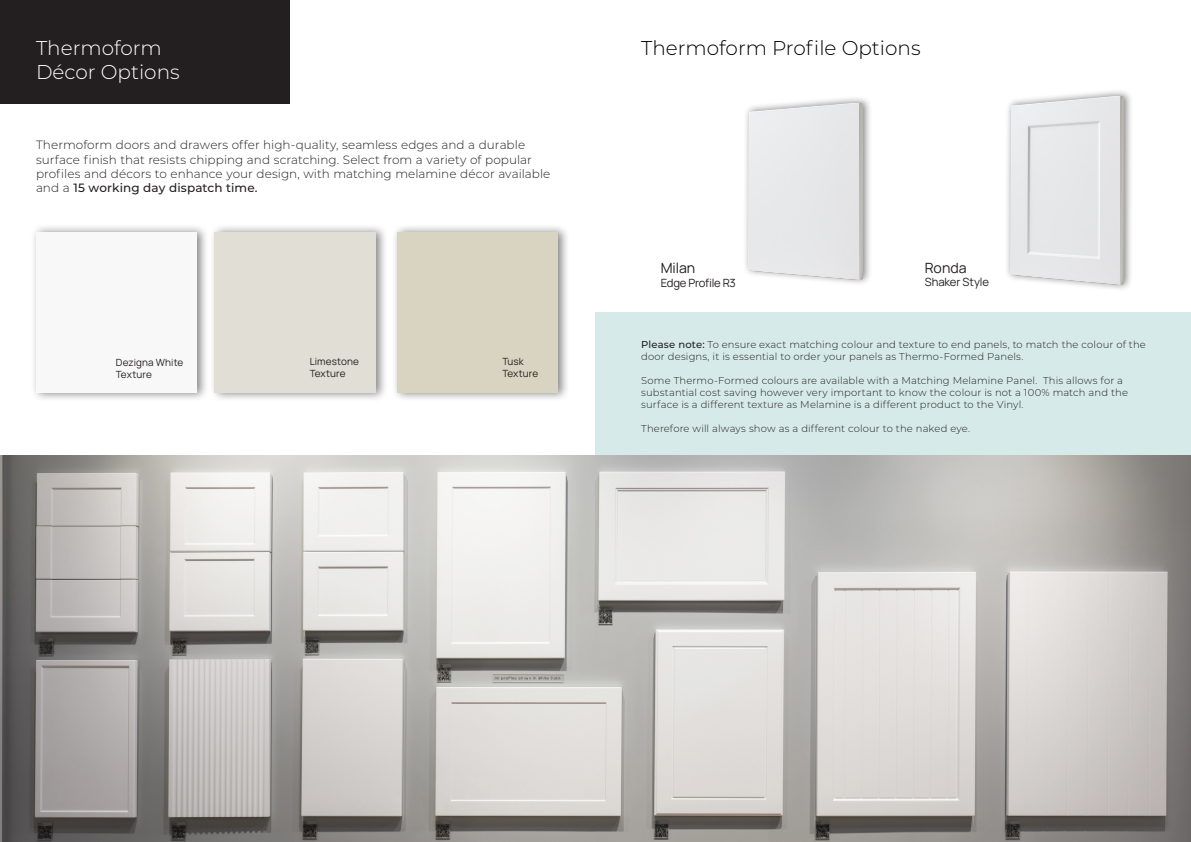
<style>
.page{position:relative;width:1191px;height:842px;background:#fff}
.page>*{position:absolute;margin:0;border:0;box-sizing:border-box;transform-origin:0 0}
.t1{font:300 20px "Montserrat";color:#000}
.t2{font:300 20px/24px "Montserrat";color:#fff}
.t3{font:14.1px "Manrope";letter-spacing:.005em;color:#231f20}
.t4{font:300 12px/14.4px "Montserrat";letter-spacing:.005em;color:#231f20}
.t5{font:11.3px "Manrope";letter-spacing:-.015em;color:#231f20}
.t6{font:300 10px/12px "Montserrat";letter-spacing:.015em;color:#231f20}
.t7{font:9.9px/11.9px "Manrope";letter-spacing:.01em;color:#231f20}
.s1{font-weight:500}
</style>
<div class="page">
<div style="left:31px;top:223px;width:178px;height:178px;background:#231f20;opacity:.55"></div>
<img style="left:36px;top:232px;width:160px;height:161px">
<div style="left:392px;top:223px;width:178px;height:178px;background:#231f20;opacity:.55"></div>
<div style="left:397px;top:232px;width:160px;height:161px;background:#d9d4c1"></div>
<div style="left:209px;top:223px;width:179px;height:178px;background:#231f20;opacity:.55"></div>
<div style="left:214px;top:232px;width:161px;height:161px;background:#e1ded5"></div>
<div style="left:743px;top:96px;width:129px;height:190px;background:#231f20;opacity:.55"></div>
<img style="left:748px;top:103px;width:114px;height:183px">
<div style="left:1005px;top:89px;width:128px;height:202px;background:#231f20;opacity:.55"></div>
<img style="left:1010px;top:96px;width:113px;height:191px">
<div style="left:0;top:0;width:289px;height:103px;background:#231f20"></div>
<img style="left:0;top:455px;width:1191px;height:387px">
<div style="left:595px;top:312px;width:596px;height:143px;background:#d6eaea"></div>
<h3 class="t2" style="left:36px;top:36px;width:145px">Thermoform<br>Décor Options</h3>
<h3 class="t1" style="left:641px;top:35px;width:281px">Thermoform Profile Options</h3>
<h2 class="t4" style="left:36px;top:137px;width:516px">Thermoform doors and drawers offer high-quality, seamless edges and a durable surface finish that resists chipping and scratching. Select from a variety of popular profiles and décors to enhance your design, with matching melamine décor available and a <span class="s1">15 working day dispatch time.</span></h2>
<p class="t7" style="left:310px;top:355px;width:51px">Limestone<br>Texture</p>
<p class="t7" style="left:116px;top:356px;width:69px">Dezigna White<br>Texture</p>
<p class="t7" style="left:502px;top:355px;width:37px">Tusk<br>Texture</p>
<p class="t3" style="left:660px;top:258px;width:36px">Milan</p>
<p class="t5" style="left:660px;top:275px;width:77px">Edge Profile R3</p>
<p class="t3" style="left:925px;top:258px;width:43px">Ronda</p>
<p class="t5" style="left:925px;top:274px;width:66px">Shaker Style</p>
<h2 class="t6" style="left:641px;top:339px;width:506px"><span class="s1">Please note:</span> To ensure exact matching colour and texture to end panels, to match the colour of the door designs, it is essential to order your panels as Thermo-Formed Panels.</h2>
<h2 class="t6" style="left:641px;top:375px;width:488px">Some Thermo-Formed colours are available with a Matching Melamine Panel. This allows for a substantial cost saving however very important to know the colour is not a 100% match and the surface is a different texture as Melamine is a different product to the Vinyl.</h2>
<h2 class="t6" style="left:641px;top:423px;width:330px">Therefore will always show as a different colour to the naked eye.</h2>
</div>
